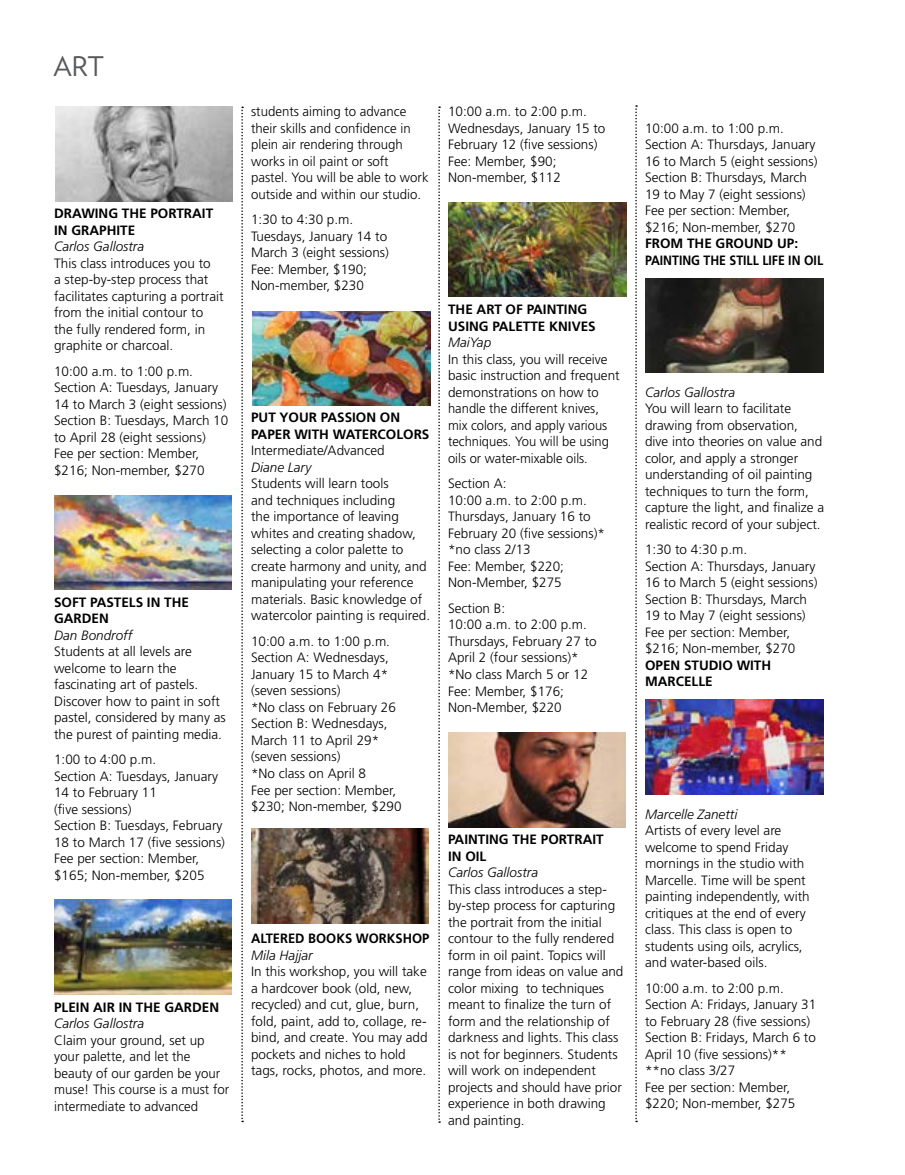
<style>
.page{position:relative;width:905px;height:1175px;background:#fff}
.page>*{position:absolute;margin:0;border:0;box-sizing:border-box;transform-origin:0 0}
.t1{font:27px "Verlag";color:#58595b}
.t2{font:300 13.5px/16.5px "Frutiger LT Std";color:#000}
.t3{font:700 13.5px/16.5px "Frutiger LT Std";color:#000}
.t4{font:italic 300 13.5px "Frutiger LT Std";color:#000}
.t5{font:700 13.5px "Frutiger LT Std";color:#000;scale:.96 1}
</style>
<div class="page">
<img style="left:54px;top:495px;width:177px;height:94px">
<img style="left:55px;top:107px;width:177px;height:94px">
<img style="left:253px;top:311px;width:177px;height:95px">
<img style="left:449px;top:202px;width:177px;height:94px">
<img style="left:646px;top:278px;width:177px;height:95px">
<svg style="left:635px;top:105px;width:2px;height:1017px"></svg>
<svg style="left:438px;top:106px;width:2px;height:1016px"></svg>
<svg style="left:241px;top:107px;width:2px;height:1015px"></svg>
<img style="left:55px;top:899px;width:177px;height:95px">
<img style="left:251px;top:828px;width:178px;height:95px">
<img style="left:448px;top:732px;width:177px;height:95px">
<img style="left:645px;top:700px;width:178px;height:94px">
<h1 class="t1" style="left:54px;top:46px;width:52px">ART</h1>
<p class="t3" style="left:54px;top:205px;width:161px">DRAWING THE PORTRAIT<br>IN GRAPHITE</p>
<p class="t4" style="left:54px;top:239px;width:91px">Carlos Gallostra</p>
<p class="t2" style="left:54px;top:255px;width:171px">This class introduces you to<br>a step-by-step process that facilitates capturing a portrait from the initial contour to the fully rendered form, in graphite or charcoal.</p>
<p class="t2" style="left:54px;top:363px;width:176px">10:00 a.m. to 1:00 p.m.<br>Section A: Tuesdays, January<br>14 to March 3 (eight sessions)<br>Section B: Tuesdays, March 10 to April 28 (eight sessions)<br>Fee per section: Member, $216; Non-member, $270</p>
<p class="t3" style="left:54px;top:594px;width:136px">SOFT PASTELS IN THE<br>GARDEN</p>
<p class="t4" style="left:54px;top:627px;width:80px">Dan Bondroff</p>
<p class="t2" style="left:54px;top:643px;width:173px">Students at all levels are welcome to learn the fascinating art of pastels.<br>Discover how to paint in soft pastel, considered by many as the purest of painting media.</p>
<p class="t2" style="left:54px;top:751px;width:172px">1:00 to 4:00 p.m.<br>Section A: Tuesdays, January<br>14 to February 11<br>(five sessions)<br>Section B: Tuesdays, February<br>18 to March 17 (five sessions)<br>Fee per section: Member, $165; Non-member, $205</p>
<p class="t3" style="left:54px;top:998px;width:167px">PLEIN AIR IN THE GARDEN</p>
<p class="t4" style="left:54px;top:1015px;width:91px">Carlos Gallostra</p>
<p class="t2" style="left:54px;top:1032px;width:176px">Claim your ground, set up your palette, and let the beauty of our garden be your muse! This course is a must for intermediate to advanced</p>
<p class="t2" style="left:251px;top:104px;width:179px">students aiming to advance their skills and confidence in plein air rendering through works in oil paint or soft pastel. You will be able to work outside and within our studio.</p>
<p class="t2" style="left:251px;top:212px;width:139px">1:30 to 4:30 p.m.<br>Tuesdays, January 14 to<br>March 3 (eight sessions)<br>Fee: Member, $190;<br>Non-member, $230</p>
<p class="t3" style="left:251px;top:409px;width:180px">PUT YOUR PASSION ON<br>PAPER WITH WATERCOLORS</p>
<p class="t2" style="left:251px;top:443px;width:135px">Intermediate/Advanced</p>
<p class="t4" style="left:251px;top:459px;width:62px">Diane Lary</p>
<p class="t2" style="left:251px;top:476px;width:180px">Students will learn tools<br>and techniques including<br>the importance of leaving whites and creating shadow, selecting a color palette to create harmony and unity, and manipulating your reference materials. Basic knowledge of watercolor painting is required.</p>
<p class="t2" style="left:251px;top:633px;width:152px">10:00 a.m. to 1:00 p.m.<br>Section A: Wednesdays,<br>January 15 to March 4* (seven sessions)<br>*No class on February 26<br>Section B: Wednesdays,<br>March 11 to April 29* (seven sessions)<br>*No class on April 8<br>Fee per section: Member, $230; Non-member, $290</p>
<p class="t5" style="left:251px;top:930px;width:187px">ALTERED BOOKS WORKSHOP</p>
<p class="t4" style="left:251px;top:947px;width:63px">Mila Hajjar</p>
<p class="t2" style="left:251px;top:963px;width:178px">In this workshop, you will take a hardcover book (old, new, recycled) and cut, glue, burn, fold, paint, add to, collage, re&shy;bind, and create. You may add pockets and niches to hold tags, rocks, photos, and more.</p>
<p class="t2" style="left:448px;top:104px;width:159px">10:00 a.m. to 2:00 p.m.<br>Wednesdays, January 15 to<br>February 12 (five sessions)<br>Fee: Member, $90;<br>Non-member, $112</p>
<p class="t3" style="left:448px;top:301px;width:149px">THE ART OF PAINTING<br>USING PALETTE KNIVES</p>
<p class="t4" style="left:448px;top:335px;width:45px">MaiYap</p>
<p class="t2" style="left:448px;top:351px;width:173px">In this class, you will receive basic instruction and frequent demonstrations on how to handle the different knives, mix colors, and apply various techniques. You will be using oils or water-mixable oils.</p>
<p class="t2" style="left:448px;top:476px;width:158px">Section A:<br>10:00 a.m. to 2:00 p.m.<br>Thursdays, January 16 to<br>February 20 (five sessions)* *no class 2/13<br>Fee: Member, $220;<br>Non-Member, $275</p>
<p class="t2" style="left:448px;top:600px;width:150px">Section B:<br>10:00 a.m. to 2:00 p.m.<br>Thursdays, February 27 to<br>April 2 (four sessions)* *No class March 5 or 12<br>Fee: Member, $176;<br>Non-Member, $220</p>
<p class="t3" style="left:448px;top:831px;width:157px">PAINTING THE PORTRAIT<br>IN OIL</p>
<p class="t4" style="left:448px;top:864px;width:91px">Carlos Gallostra</p>
<p class="t2" style="left:448px;top:880px;width:177px">This class introduces a step&shy;by-step process for capturing the portrait from the initial contour to the fully rendered form in oil paint. Topics will range from ideas on value and color mixing to techniques meant to finalize the turn of form and the relationship of darkness and lights. This class is not for beginners. Students will work on independent projects and should have prior experience in both drawing and painting.</p>
<p class="t2" style="left:645px;top:120px;width:174px">10:00 a.m. to 1:00 p.m.<br>Section A: Thursdays, January<br>16 to March 5 (eight sessions)<br>Section B: Thursdays, March<br>19 to May 7 (eight sessions)<br>Fee per section: Member, $216; Non-member, $270</p>
<p class="t3" style="left:645px;top:235px;width:179px">FROM THE GROUND UP:<br>PAINTING THE STILL LIFE IN OIL</p>
<p class="t4" style="left:645px;top:384px;width:91px">Carlos Gallostra</p>
<p class="t2" style="left:645px;top:401px;width:180px">You will learn to facilitate drawing from observation, dive into theories on value and color, and apply a stronger understanding of oil painting techniques to turn the form, capture the light, and finalize a realistic record of your subject.</p>
<p class="t2" style="left:645px;top:542px;width:174px">1:30 to 4:30 p.m.<br>Section A: Thursdays, January<br>16 to March 5 (eight sessions)<br>Section B: Thursdays, March<br>19 to May 7 (eight sessions)<br>Fee per section: Member, $216; Non-member, $270</p>
<p class="t3" style="left:645px;top:657px;width:128px">OPEN STUDIO WITH<br>MARCELLE</p>
<p class="t4" style="left:645px;top:806px;width:94px">Marcelle Zanetti</p>
<p class="t2" style="left:645px;top:822px;width:166px">Artists of every level are welcome to spend Friday mornings in the studio with<br>Marcelle. Time will be spent painting independently, with critiques at the end of every class. This class is open to students using oils, acrylics, and water-based oils.</p>
<p class="t2" style="left:645px;top:979px;width:173px">10:00 a.m. to 2:00 p.m.<br>Section A: Fridays, January 31 to February 28 (five sessions)<br>Section B: Fridays, March 6 to<br>April 10 (five sessions)** **no class 3/27<br>Fee per section: Member, $220; Non-member, $275</p>
</div>
